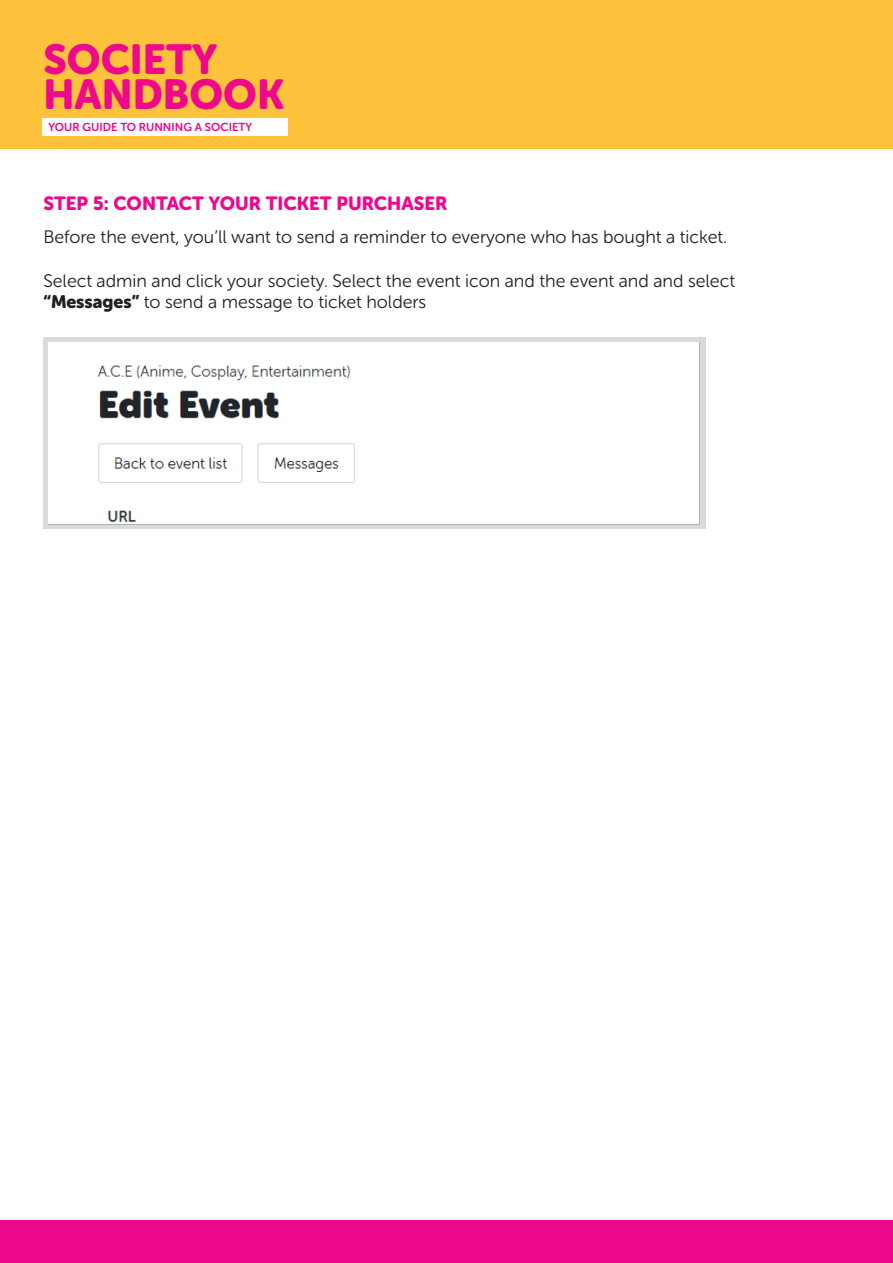
<style>
.page{position:relative;width:893px;height:1263px;background:#fff}
.page>*{position:absolute;margin:0;border:0;box-sizing:border-box;transform-origin:0 0}
.t1{font:41.7px "Museo Sans Rounded 900";color:#ed088d}
.t2{font:19.05px "Museo Sans Rounded 900";color:#ed088d}
.t3{font:18px/21.6px "Museo Sans Rounded 300";color:#231f20}
.t4{font:11.55px "Museo Sans Rounded 700";color:#ed088d}
.s1{font-family:"Museo Sans Rounded 900"}
</style>
<div class="page">
<div style="left:0;top:0;width:893px;height:149px;background:#fec23d"></div>
<div style="left:0;top:1220px;width:893px;height:43px;background:#ed088d"></div>
<svg style="left:43px;top:337px;width:663px;height:192px;background:#d8d9db"></svg>
<div style="left:42px;top:118px;width:245px;height:18px;background:#fff"></div>
<img style="left:48px;top:343px;width:651px;height:181px">
<p class="t1" style="left:43px;top:36px;width:175px">SOCIETY</p>
<p class="t1" style="left:43px;top:70px;width:243px">HANDBOOK</p>
<p class="t4" style="left:48px;top:120px;width:205px">YOUR GUIDE TO RUNNING A SOCIETY</p>
<p class="t2" style="left:43px;top:192px;width:405px">STEP 5: CONTACT YOUR TICKET PURCHASER</p>
<p class="t3" style="left:43px;top:226px;width:685px">Before the event, you’ll want to send a reminder to everyone who has bought a ticket.</p>
<p class="t3" style="left:43px;top:270px;width:693px">Select admin and click your society. Select the event icon and the event and and select <span class="s1">“Messages”</span> to send a message to ticket holders</p>
</div>
